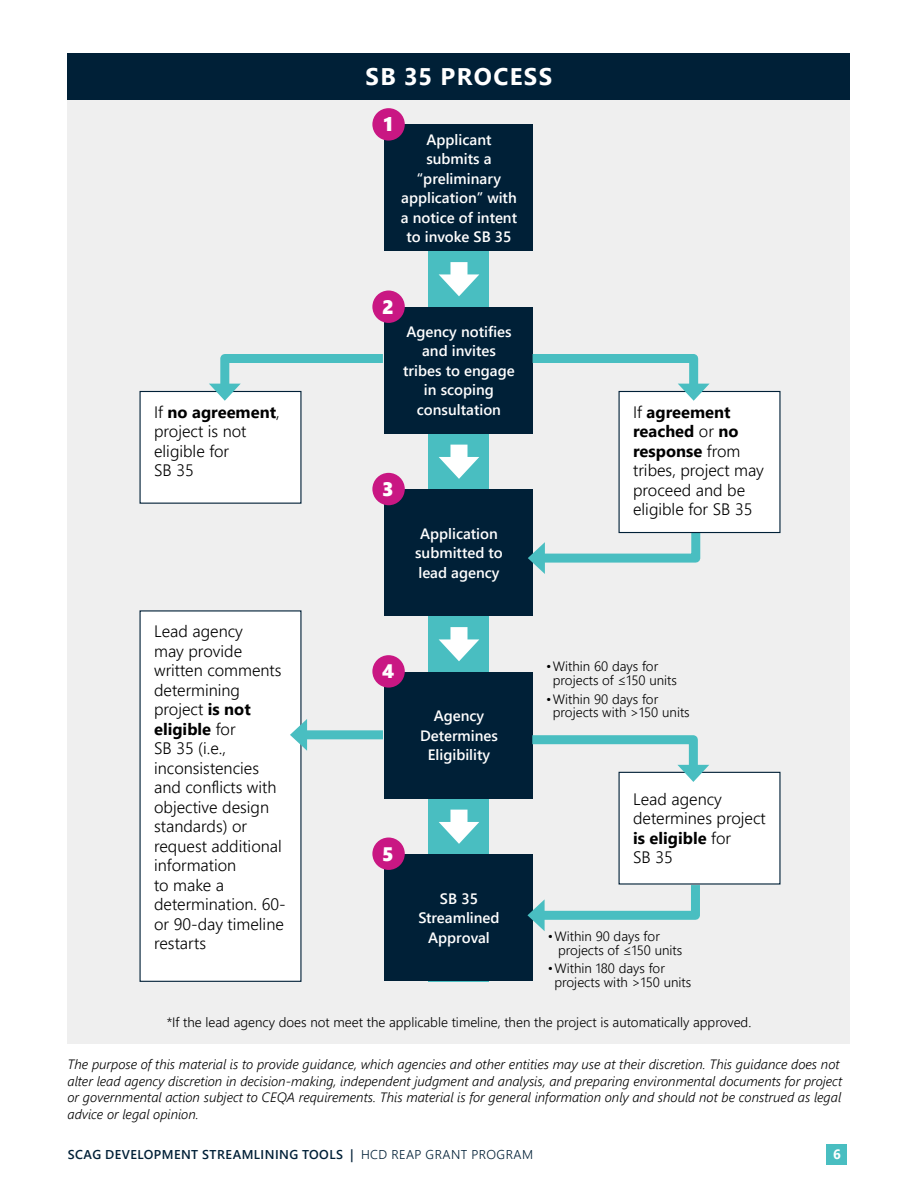
<style>
.page{position:relative;width:918px;height:1188px;background:#fff}
.page>*{position:absolute;margin:0;border:0;box-sizing:border-box;transform-origin:0 0}
.t1{font:700 24px "Segoe UI";letter-spacing:.06em;color:#fff}
.t2{font:19.5px "Segoe UI Black";color:#fff}
.t3{font:300 16.5px/19.5px "Segoe UI";color:#000}
.t4{font:600 15px/19.5px "Segoe UI";color:#fff;text-align:center}
.t5{font:italic 300 13.5px/16.5px "Segoe UI";color:#000}
.t6{font:300 13.5px/13.5px "Segoe UI";color:#000}
.t7{font:700 13.5px "Segoe UI";color:#fff}
.t8{font:600 12.75px "Segoe UI";letter-spacing:.035em;color:#002037}
.s1{font-weight:700}
.s2{font-weight:300}
</style>
<div class="page">
<div style="left:827px;top:1144px;width:20px;height:20px;background:#49bec1"></div>
<div style="left:68px;top:53px;width:782px;height:991px;background:#efefef"></div>
<div style="left:68px;top:53px;width:782px;height:46px;background:#002037"></div>
<div style="left:429px;top:124px;width:60px;height:857px;background:#49bec1"></div>
<div style="left:385px;top:124px;width:148px;height:127px;background:#002037"></div>
<div style="left:385px;top:307px;width:148px;height:127px;background:#002037"></div>
<div style="left:385px;top:489px;width:148px;height:127px;background:#002037"></div>
<div style="left:385px;top:855px;width:148px;height:126px;background:#002037"></div>
<div style="left:385px;top:672px;width:148px;height:127px;background:#002037"></div>
<div style="left:450px;top:262px;width:18px;height:21px;background:#fff"></div>
<svg style="left:439px;top:274px;width:40px;height:22px"></svg>
<div style="left:450px;top:445px;width:18px;height:21px;background:#fff"></div>
<svg style="left:439px;top:457px;width:40px;height:22px"></svg>
<div style="left:450px;top:627px;width:18px;height:21px;background:#fff"></div>
<svg style="left:439px;top:639px;width:40px;height:22px"></svg>
<div style="left:450px;top:810px;width:18px;height:21px;background:#fff"></div>
<svg style="left:439px;top:822px;width:40px;height:22px"></svg>
<div style="left:140px;top:611px;width:161px;height:370px;background:#fff"></div>
<div style="left:140px;top:391px;width:161px;height:112px;background:#fff"></div>
<div style="left:619px;top:772px;width:161px;height:112px;background:#fff"></div>
<svg style="left:528px;top:519px;width:177px;height:55px"></svg>
<div style="left:619px;top:391px;width:161px;height:142px;background:#fff"></div>
<div style="left:619px;top:391px;width:162px;height:142px;border:1px solid #002037"></div>
<svg style="left:532px;top:735px;width:177px;height:47px"></svg>
<svg style="left:527px;top:876px;width:177px;height:55px"></svg>
<svg style="left:209px;top:350px;width:176px;height:51px"></svg>
<div style="left:300px;top:730px;width:83px;height:9px;background:#49bec1"></div>
<svg style="left:290px;top:719px;width:17px;height:32px"></svg>
<svg style="left:532px;top:354px;width:178px;height:47px"></svg>
<div style="left:372px;top:291px;width:33px;height:32px;background:#c91783;border-radius:50%"></div>
<div style="left:372px;top:108px;width:33px;height:33px;background:#c91783;border-radius:50%"></div>
<div style="left:372px;top:473px;width:33px;height:32px;background:#c91783;border-radius:50%"></div>
<div style="left:372px;top:655px;width:33px;height:33px;background:#c91783;border-radius:50%"></div>
<div style="left:372px;top:838px;width:33px;height:32px;background:#c91783;border-radius:50%"></div>
<h1 class="t1" style="left:366px;top:54px;width:188px">SB 35 PROCESS</h1>
<p class="t3" style="left:154px;top:400px;width:127px">If <span class="s1">no agreement</span>, project is not eligible for<br>SB 35</p>
<p class="t3" style="left:154px;top:620px;width:133px">Lead agency<br>may provide written comments determining project <span class="s1">is not eligible</span> for<br>SB 35 (i.e., inconsistencies and conflicts with objective design standards) or request additional information<br>to make a determination. 60- or 90-day timeline restarts</p>
<p class="t2" style="left:383px;top:110px;width:11px">1</p>
<p class="t4" style="left:401px;top:128px;width:118px">Applicant submits a “preliminary application” with a notice of intent to invoke SB 35</p>
<p class="t2" style="left:382px;top:293px;width:13px">2</p>
<p class="t4" style="left:403px;top:321px;width:113px">Agency notifies and invites tribes to engage in scoping consultation</p>
<p class="t2" style="left:382px;top:475px;width:13px">3</p>
<p class="t4" style="left:415px;top:523px;width:89px">Application submitted to lead agency</p>
<p class="t3" style="left:633px;top:400px;width:132px">If <span class="s1">agreement reached</span> or <span class="s1">no response</span> from tribes, project may proceed and be eligible for SB 35</p>
<p class="t2" style="left:382px;top:657px;width:14px">4</p>
<p class="t4" style="left:420px;top:705px;width:79px">Agency<br>Determines<br>Eligibility</p>
<p class="t2" style="left:382px;top:840px;width:13px">5</p>
<p class="t4" style="left:418px;top:888px;width:83px">SB 35<br>Streamlined<br>Approval</p>
<p class="t6" style="left:553px;top:658px;width:126px;text-indent:-7px">•Within 60 days for projects of ≤150 units</p>
<p class="t6" style="left:553px;top:691px;width:138px;text-indent:-7px">•Within 90 days for projects with &gt;150 units</p>
<p class="t3" style="left:633px;top:788px;width:134px">Lead agency determines project <span class="s1">is eligible</span> for<br>SB 35</p>
<p class="t6" style="left:558px;top:928px;width:126px;text-indent:-10px">•Within 90 days for projects of ≤150 units</p>
<p class="t6" style="left:554px;top:961px;width:138px;text-indent:-7px">•Within 180 days for projects with &gt;150 units</p>
<p class="t6" style="left:167px;top:1014px;width:586px">*If the lead agency does not meet the applicable timeline, then the project is automatically approved.</p>
<p class="t5" style="left:68px;top:1054px;width:776px">The purpose of this material is to provide guidance, which agencies and other entities may use at their discretion. This guidance does not alter lead agency discretion in decision-making, independent judgment and analysis, and preparing environmental documents for project or governmental action subject to CEQA requirements. This material is for general information only and should not be construed as legal advice or legal opinion.</p>
<p class="t8" style="left:68px;top:1142px;width:467px">SCAG DEVELOPMENT STREAMLINING TOOLS | <span class="s2">HCD REAP GRANT PROGRAM</span></p>
<p class="t7" style="left:833px;top:1142px;width:9px">6</p>
</div>
